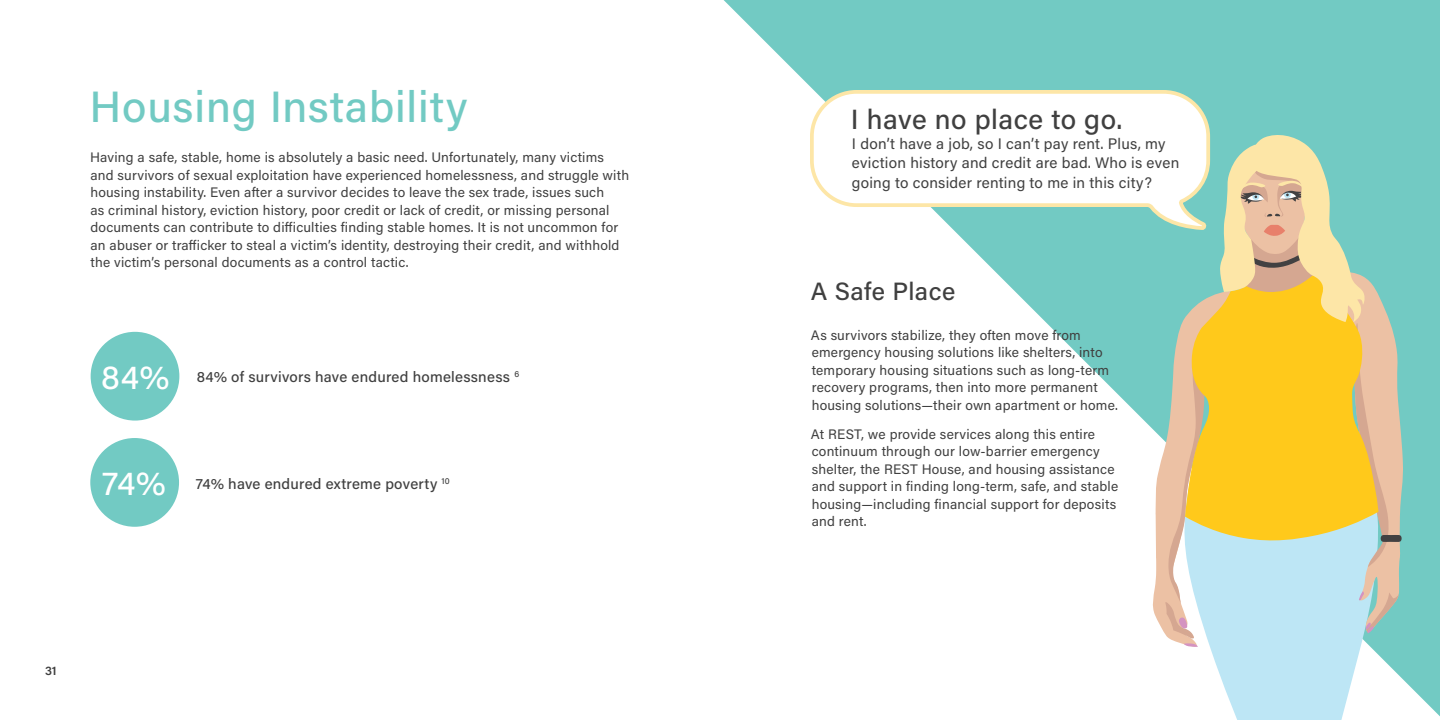
<style>
.page{position:relative;width:1440px;height:720px;background:#fff}
.page>*{position:absolute;margin:0;border:0;box-sizing:border-box;transform-origin:0 0}
.t1{font:500 43.75px "Acumin Pro";letter-spacing:.02em;color:#72cac3}
.t2{font:500 33.75px "Acumin Pro";color:#fff}
.t3{font:500 27.75px "Acumin Pro";letter-spacing:.015em;color:#404040}
.t4{font:500 25px "Acumin Pro";letter-spacing:.015em;color:#404040}
.t5{font:15.25px/19.4px "Acumin Pro";letter-spacing:.015em;color:#404040}
.t6{font:500 15px "Acumin Pro";letter-spacing:.015em;color:#404040}
.t7{font:13.75px/17.5px "Acumin Pro";letter-spacing:.015em;color:#404040}
.t8{font:600 12.5px "Acumin Pro";color:#404040}
</style>
<div class="page">
<svg style="left:724px;top:0;width:716px;height:716px"></svg>
<svg style="left:1183px;top:648px;width:196px;height:72px;fill:#bde6f5"></svg>
<svg style="left:1151px;top:132px;width:253px;height:516px;background:#d1ce8d"></svg>
<svg style="left:808px;top:88px;width:404px;height:144px"></svg>
<div style="left:91px;top:332px;width:88px;height:89px;background:#72cac3;border-radius:50%"></div>
<div style="left:90px;top:438px;width:89px;height:89px;background:#72cac3;border-radius:50%"></div>
<h1 class="t1" style="left:90px;top:76px;width:379px">Housing Instability</h1>
<p class="t7" style="left:90px;top:148px;width:540px">Having a safe, stable, home is absolutely a basic need. Unfortunately, many victims and survivors of sexual exploitation have experienced homelessness, and struggle with housing instability. Even after a survivor decides to leave the sex trade, issues such<br>as criminal history, eviction history, poor credit or lack of credit, or missing personal documents can contribute to difficulties finding stable homes. It is not uncommon for an abuser or trafficker to steal a victim’s identity, destroying their credit, and withhold the victim’s personal documents as a control tactic.</p>
<h2 class="t2" style="left:101px;top:353px;width:70px">84%</h2>
<p class="t6" style="left:197px;top:366px;width:324px">84% of survivors have endured homelessness <sup>6</sup></p>
<h2 class="t2" style="left:102px;top:460px;width:65px">74%</h2>
<p class="t6" style="left:196px;top:474px;width:255px">74% have endured extreme poverty <sup>10</sup></p>
<p class="t8" style="left:45px;top:662px;width:13px">31</p>
<h3 class="t3" style="left:851px;top:100px;width:273px">I have no place to go.</h3>
<p class="t5" style="left:852px;top:133px;width:329px">I don’t have a job, so I can’t pay rent. Plus, my eviction history and credit are bad. Who is even going to consider renting to me in this city?</p>
<h3 class="t4" style="left:811px;top:274px;width:146px">A Safe Place</h3>
<p class="t7" style="left:811px;top:326px;width:309px">As survivors stabilize, they often move from emergency housing solutions like shelters, into temporary housing situations such as long-term recovery programs, then into more permanent housing solutions—their own apartment or home.</p>
<p class="t7" style="left:811px;top:424px;width:309px">At REST, we provide services along this entire continuum through our low-barrier emergency shelter, the REST House, and housing assistance and support in finding long-term, safe, and stable housing—including financial support for deposits and rent.</p>
</div>
